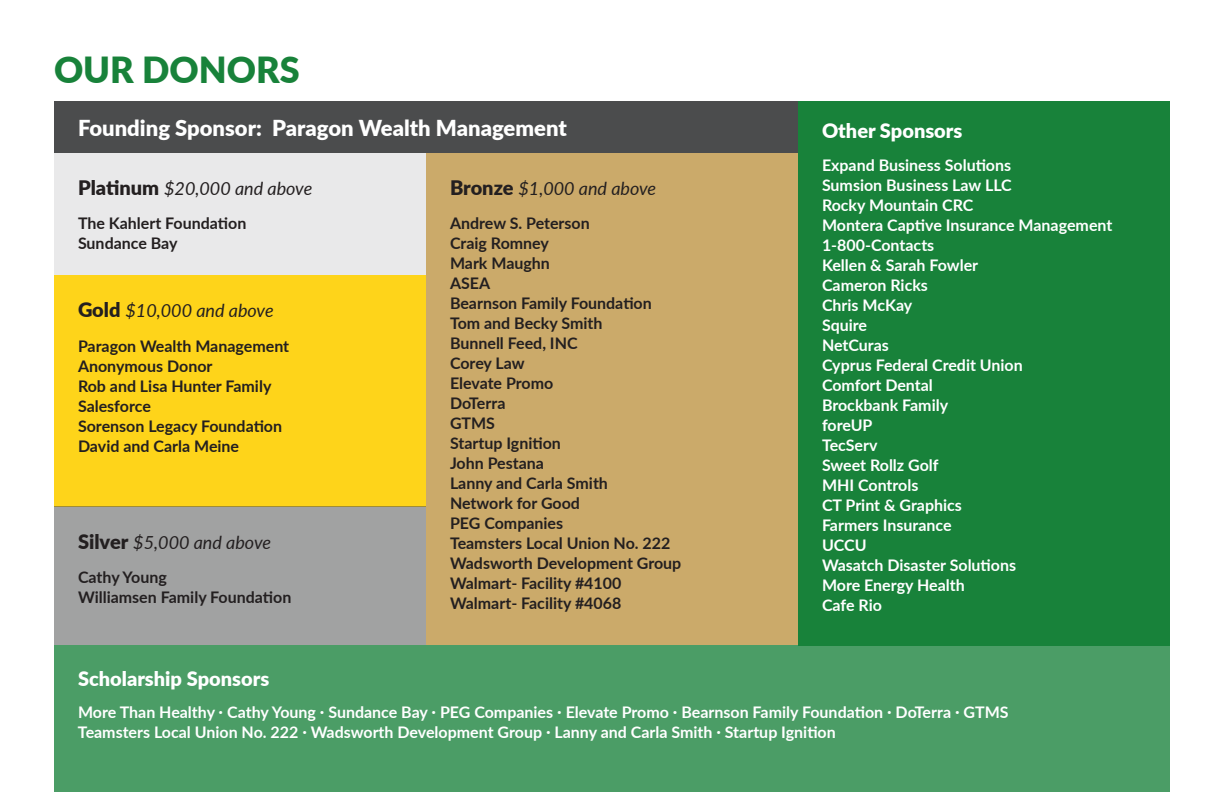
<style>
.page{position:relative;width:1224px;height:792px;background:#fff}
.page>*{position:absolute;margin:0;border:0;box-sizing:border-box;transform-origin:0 0}
.t1{font:900 36px "Lato";color:#18823a}
.t2{font:900 22px "Lato";color:#fff}
.t3{font:900 20px "Lato";color:#fff}
.t4{font:italic 18px "Lato";color:#231f20}
.t5{font:700 16px/20px "Lato";color:#fff}
.t6{font:700 16px/20px "Lato";color:#231f20}
.s1{font-weight:900;font-style:normal;font-size:20px}
</style>
<div class="page">
<div style="left:426px;top:153px;width:372px;height:492px;background:#cbaa6a"></div>
<div style="left:54px;top:645px;width:1116px;height:147px;background:#4b9d66"></div>
<div style="left:54px;top:153px;width:372px;height:122px;background:#e9e9ea"></div>
<div style="left:54px;top:275px;width:372px;height:232px;background:#fed41a"></div>
<div style="left:54px;top:507px;width:372px;height:138px;background:#a1a2a2"></div>
<div style="left:54px;top:101px;width:1116px;height:52px;background:#4b4c4d"></div>
<div style="left:798px;top:101px;width:372px;height:544px;background:#18823a"></div>
<h1 class="t1" style="left:54px;top:43px;width:247px">OUR DONORS</h1>
<h2 class="t2" style="left:78px;top:111px;width:490px">Founding Sponsor: Paragon Wealth Management</h2>
<p class="t3" style="left:822px;top:116px;width:142px">Other Sponsors</p>
<p class="t4" style="left:78px;top:175px;width:236px"><span class="s1">Platinum</span> $20,000 and above</p>
<p class="t4" style="left:450px;top:175px;width:208px"><span class="s1">Bronze</span> $1,000 and above</p>
<p class="t6" style="left:78px;top:213px;width:170px">The Kahlert Foundation<br>Sundance Bay</p>
<p class="t6" style="left:450px;top:213px;width:233px">Andrew S. Peterson<br>Craig Romney<br>Mark Maughn<br>ASEA<br>Bearnson Family Foundation<br>Tom and Becky Smith<br>Bunnell Feed, INC<br>Corey Law<br>Elevate Promo<br>DoTerra<br>GTMS<br>Startup Ignition<br>John Pestana<br>Lanny and Carla Smith<br>Network for Good<br>PEG Companies<br>Teamsters Local Union No. 222<br>Wadsworth Development Group<br>Walmart- Facility #4100<br>Walmart- Facility #4068</p>
<p class="t4" style="left:78px;top:298px;width:197px"><span class="s1">Gold</span> $10,000 and above</p>
<p class="t6" style="left:78px;top:335px;width:213px">Paragon Wealth Management<br>Anonymous Donor<br>Rob and Lisa Hunter Family<br>Salesforce<br>Sorenson Legacy Foundation<br>David and Carla Meine</p>
<p class="t4" style="left:78px;top:529px;width:195px"><span class="s1">Silver</span> $5,000 and above</p>
<p class="t6" style="left:78px;top:567px;width:215px">Cathy Young<br>Williamsen Family Foundation</p>
<p class="t3" style="left:78px;top:664px;width:193px">Scholarship Sponsors</p>
<p class="t5" style="left:822px;top:154px;width:292px">Expand Business Solutions<br>Sumsion Business Law LLC<br>Rocky Mountain CRC<br>Montera Captive Insurance Management<br>1-800-Contacts<br>Kellen &amp; Sarah Fowler<br>Cameron Ricks<br>Chris McKay<br>Squire<br>NetCuras<br>Cyprus Federal Credit Union<br>Comfort Dental<br>Brockbank Family<br>foreUP<br>TecServ<br>Sweet Rollz Golf<br>MHI Controls<br>CT Print &amp; Graphics<br>Farmers Insurance<br>UCCU<br>Wasatch Disaster Solutions<br>More Energy Health<br>Cafe Rio</p>
<p class="t5" style="left:78px;top:702px;width:932px">More Than Healthy · Cathy Young · Sundance Bay · PEG Companies · Elevate Promo · Bearnson Family Foundation · DoTerra · GTMS<br>Teamsters Local Union No. 222 · Wadsworth Development Group · Lanny and Carla Smith · Startup Ignition</p>
</div>
